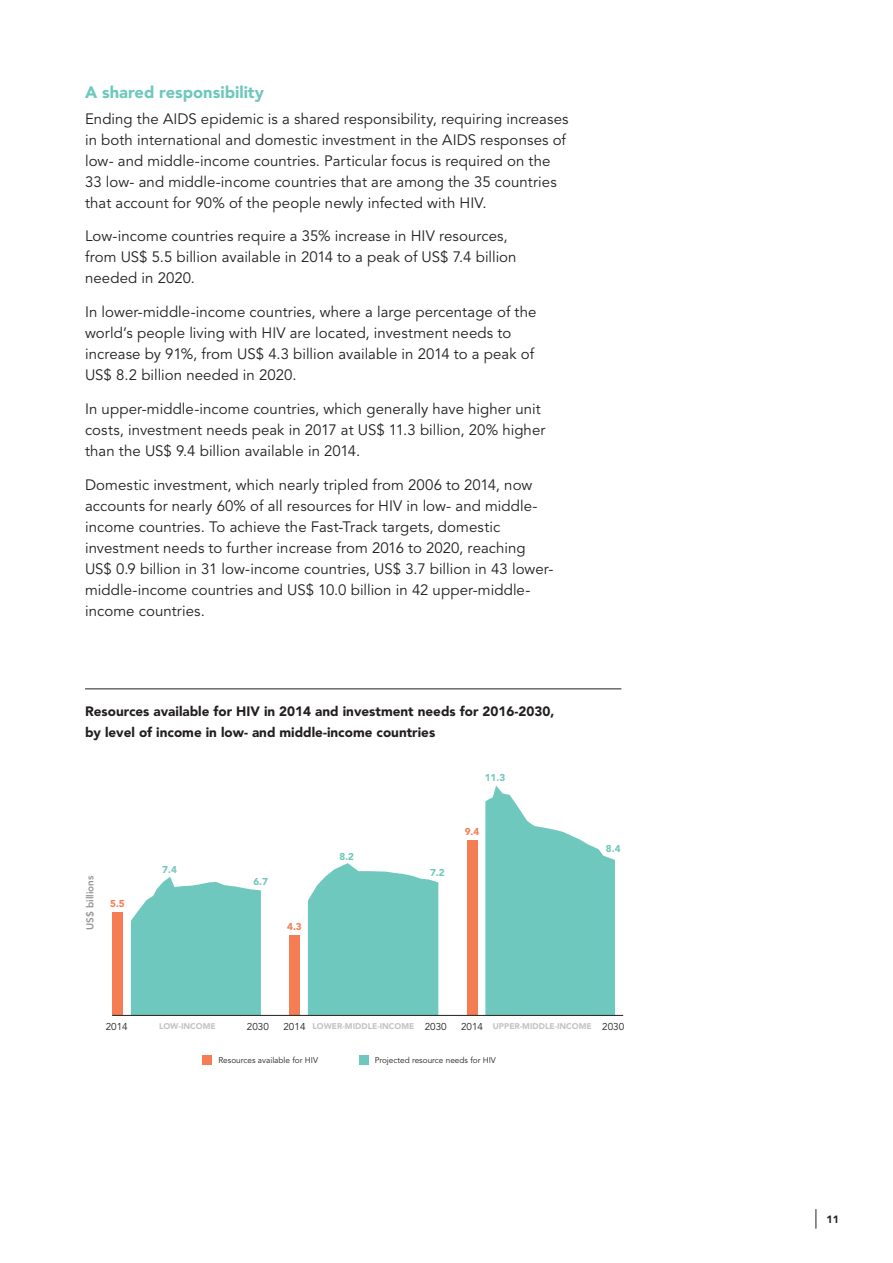
<style>
.page{position:relative;width:893px;height:1263px;background:#fff}
.page>*{position:absolute;margin:0;border:0;box-sizing:border-box;transform-origin:0 0}
.subhead{font:900 16.5px "Avenir";color:#6ec8be}
.Body{font:15px/21px "Avenir";letter-spacing:.005em;color:#231f20}
.Graph_title{font:900 13.5px/21px "Avenir";color:#231f20}
.t1{font:900 10.5px "Avenir";color:#231f20}
.t2{font:9.9px "Avenir";color:#231f20}
.t3{font:900 9.9px "Avenir";color:#6ec8be}
.t4{font:800 9.9px "Avenir";color:#939598}
.t5{font:900 9.9px "Avenir";color:#f47d54}
.Table_Country_list{font:8.25px "Avenir";color:#231f20}
.Table_Country_list-2{font:900 8.25px "Avenir";color:#c2c3c6}
</style>
<div class="page">
<svg style="left:815px;top:1209px;width:1px;height:20px"></svg>
<hr style="left:85px;top:689px;width:536px;height:1px;background:#231f20">
<div style="left:203px;top:1055px;width:9px;height:9px;background:#f47d54"></div>
<div style="left:359px;top:1055px;width:10px;height:9px;background:#6ec8be"></div>
<div style="left:112px;top:912px;width:11px;height:103px;background:#f47d54"></div>
<div style="left:289px;top:936px;width:11px;height:79px;background:#f47d54"></div>
<div style="left:467px;top:841px;width:10px;height:174px;background:#f47d54"></div>
<svg style="left:131px;top:877px;width:130px;height:138px"></svg>
<svg style="left:308px;top:863px;width:130px;height:152px"></svg>
<svg style="left:485px;top:785px;width:130px;height:230px"></svg>
<hr style="left:112px;top:1015px;width:511px;height:1px;background:#231f20">
<p class="subhead" style="left:85px;top:83px;width:180px">A shared responsibility</p>
<p class="Body" style="left:85px;top:108px;width:485px">Ending the AIDS epidemic is a shared responsibility, requiring increases in both international and domestic investment in the AIDS responses of low- and middle-income countries. Particular focus is required on the 33 low- and middle-income countries that are among the 35 countries that account for 90% of the people newly infected with HIV.</p>
<p class="Body" style="left:85px;top:226px;width:433px">Low-income countries require a 35% increase in HIV resources, from US$ 5.5 billion available in 2014 to a peak of US$ 7.4 billion needed in 2020.</p>
<p class="Body" style="left:85px;top:302px;width:453px">In lower-middle-income countries, where a large percentage of the world’s people living with HIV are located, investment needs to increase by 91%, from US$ 4.3 billion available in 2014 to a peak of US$ 8.2 billion needed in 2020.</p>
<p class="Body" style="left:85px;top:399px;width:462px">In upper-middle-income countries, which generally have higher unit costs, investment needs peak in 2017 at US$ 11.3 billion, 20% higher than the US$ 9.4 billion available in 2014.</p>
<p class="Body" style="left:85px;top:474px;width:470px">Domestic investment, which nearly tripled from 2006 to 2014, now accounts for nearly 60% of all resources for HIV in low- and middle&shy;income countries. To achieve the Fast-Track targets, domestic investment needs to further increase from 2016 to 2020, reaching US$ 0.9 billion in 31 low-income countries, US$ 3.7 billion in 43 lower&shy;middle-income countries and US$ 10.0 billion in 42 upper-middle&shy;income countries.</p>
<p class="Graph_title" style="left:85px;top:701px;width:471px">Resources available for HIV in 2014 and investment needs for 2016-2030, by level of income in low- and middle-income countries</p>
<p class="t3" style="left:485px;top:771px;width:22px">11.3</p>
<p class="t4" style="left:84px;top:930px;width:56px;rotate:-90deg">US$ billions</p>
<p class="t5" style="left:110px;top:898px;width:16px">5.5</p>
<p class="t3" style="left:162px;top:864px;width:16px">7.4</p>
<p class="t3" style="left:253px;top:875px;width:16px">6.7</p>
<p class="t5" style="left:287px;top:921px;width:16px">4.3</p>
<p class="t3" style="left:339px;top:850px;width:16px">8.2</p>
<p class="t3" style="left:430px;top:866px;width:16px">7.2</p>
<p class="t5" style="left:465px;top:826px;width:16px">9.4</p>
<p class="t3" style="left:606px;top:842px;width:16px">8.4</p>
<p class="t2" style="left:106px;top:1020px;width:24px">2014</p>
<p class="t2" style="left:247px;top:1020px;width:24px">2030</p>
<p class="t2" style="left:283px;top:1020px;width:24px">2014</p>
<p class="t2" style="left:425px;top:1020px;width:24px">2030</p>
<p class="t2" style="left:461px;top:1020px;width:24px">2014</p>
<p class="t2" style="left:602px;top:1020px;width:24px">2030</p>
<p class="Table_Country_list" style="left:218px;top:1055px;width:101px">Resources available for HIV</p>
<p class="Table_Country_list" style="left:375px;top:1055px;width:123px">Projected resource needs for HIV</p>
<p class="Table_Country_list-2" style="left:159px;top:1021px;width:58px">LOW-INCOME</p>
<p class="Table_Country_list-2" style="left:312px;top:1021px;width:104px">LOWER-MIDDLE-INCOME</p>
<p class="Table_Country_list-2" style="left:493px;top:1021px;width:100px">UPPER-MIDDLE-INCOME</p>
<p class="t1" style="left:826px;top:1213px;width:14px">11</p>
</div>
